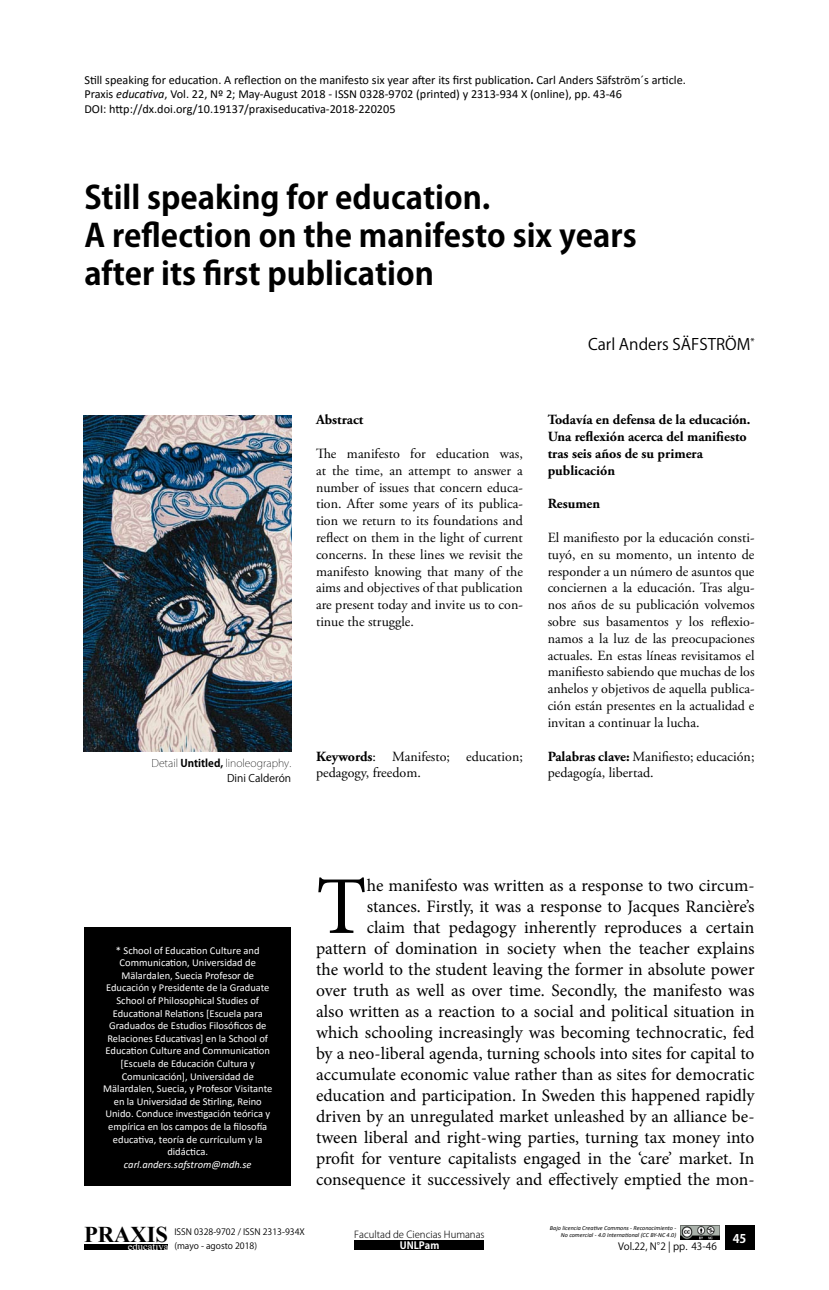
<style>
.page{position:relative;width:829px;height:1290px;background:#fff}
.page>*{position:absolute;margin:0;border:0;box-sizing:border-box;transform-origin:0 0}
.t1{font:82.08px "Minion Pro";color:#000}
.t2{font:700 31.5px/37.8px "Koz Go Std";color:#000}
.t3{font:700 22.57px "Times New Roman";color:#000}
.t4{font:17.5px/21px "Minion Pro";color:#000;text-align:right}
.t5{font:15.75px "Koz Go Std";color:#000}
.t6{font:14px/16.8px "Adobe Garamond Pro";color:#000;text-align:justify}
.t7{font:700 14px/16.8px "Adobe Garamond Pro";color:#000}
.t8{font:12.25px/14.7px "Calibri";color:#000}
.t9{font:700 11.9px "Koz Go Std";color:#fff}
.t10{font:10.67px "Times New Roman";color:#fff}
.t11{font:10.5px/12.6px "Calibri";color:#fff;text-align:center}
.t12{font:200 10.5px/15px "Koz Go Std";color:#000;text-align:right}
.t13{font:italic 10.5px "Calibri";color:#fff}
.t14{font:9.97px "Koz Go Pro";color:#000}
.t15{font:700 9.97px "Koz Go Pro";color:#fff}
.t16{font:300 9.62px "Koz Go Pro";color:#000}
.t17{font:8.75px/14px "Koz Go Pro";color:#000}
.t18{font:italic 6.12px/7px "Calibri";color:#000;text-align:right}
.s1{font-weight:700}
.s2{font-style:italic}
.s3{font-weight:400}
</style>
<div class="page">
<div style="left:84px;top:1244px;width:84px;height:6px;background:#000"></div>
<div style="left:724px;top:1225px;width:30px;height:25px;background:#000"></div>
<img style="left:680px;top:1225px;width:39px;height:14px">
<div style="left:355px;top:1240px;width:129px;height:10px;background:#000"></div>
<div style="left:84px;top:928px;width:207px;height:258px;background:#000"></div>
<img style="left:83px;top:415px;width:208px;height:337px">
<p class="t8" style="left:84px;top:72px;width:603px">Still speaking for education. A reflection on the manifesto six year after its first publication<span class="s1">.</span> Carl Anders Säfström´s article.<br>Praxis <span class="s2">educativa</span>, Vol. 22, Nº 2; May-August 2018 - ISSN 0328-9702 (printed) y 2313-934 X (online), pp. 43-46<br>DOI: http://dx.doi.org/10.19137/praxiseducativa-2018-220205</p>
<h2 class="t2" style="left:84px;top:180px;width:553px">Still speaking for education.<br>A reflection on the manifesto six years after its first publication</h2>
<p class="t5" style="left:588px;top:334px;width:113px">Carl Anders Säfstr</p>
<p class="t5" style="left:725px;top:334px;width:31px">öm<sup>*</sup></p>
<p class="t12" style="left:151px;top:755px;width:141px">Detail <span class="s1">Untitled,</span> linoleography.<br><span class="s3">Dini Calderón</span></p>
<p class="t7" style="left:316px;top:412px;width:49px">Abstract</p>
<p class="t6" style="left:316px;top:446px;width:208px">The manifesto for education was, at the time, an attempt to answer a number of issues that concern educa&shy;tion. After some years of its publica&shy;tion we return to its foundations and reflect on them in the light of current concerns. In these lines we revisit the manifesto knowing that many of the aims and objectives of that publication are present today and invite us to con&shy;tinue the struggle.</p>
<p class="t6" style="left:316px;top:748px;width:208px"><span class="s1">Keywords</span>: Manifesto; education; pedagogy, freedom.</p>
<p class="t7" style="left:547px;top:412px;width:204px">Todavía en defensa de la educación.<br>Una reflexión acerca del manifiesto tras seis años de su primera publicación</p>
<p class="t7" style="left:547px;top:496px;width:54px">Resumen</p>
<p class="t6" style="left:547px;top:530px;width:208px">El manifiesto por la educación consti&shy;tuyó, en su momento, un intento de responder a un número de asuntos que conciernen a la educación. Tras algu&shy;nos años de su publicación volvemos sobre sus basamentos y los reflexio&shy;namos a la luz de las preocupaciones actuales. En estas líneas revisitamos el manifiesto sabiendo que muchas de los anhelos y objetivos de aquella publica&shy;ción están presentes en la actualidad e invitan a continuar la lucha.</p>
<p class="t6" style="left:547px;top:748px;width:208px"><span class="s1">Palabras clave:</span> Manifiesto; educación; pedagogía, libertad.</p>
<p class="t11" style="left:103px;top:943px;width:170px">* School of Education Culture and Communication, Universidad de Mälardalen, Suecia Profesor de Educación y Presidente de la Graduate School of Philosophical Studies of Educational Relations [Escuela para Graduados de Estudios Filosóficos de Relaciones Educativas] en la School of Education Culture and Communication [Escuela de Educación Cultura y Comunicación], Universidad de Mälardalen, Suecia, y Profesor Visitante en la Universidad de Stirling, Reino Unido. Conduce investigación teórica y empírica en los campos de la filosofía educativa, teoría de currículum y la didáctica.</p>
<p class="t13" style="left:124px;top:1157px;width:129px">carl.anders.safstrom@mdh.se</p>
<h1 class="t1" style="left:316px;top:852px;width:52px">T</h1>
<p class="t4" style="left:316px;top:875px;width:440px">he manifesto was written as a response to two circum&shy;stances. Firstly, it was a response to Jacques Rancière’s<br>claim that pedagogy inherently reproduces a certain pattern of domination in society when the teacher explains the world to the student leaving the former in absolute power over truth as well as over time. Secondly, the manifesto was also written as a reaction to a social and political situation in which schooling increasingly was becoming technocratic, fed by a neo-liberal agenda, turning schools into sites for capital to accumulate economic value rather than as sites for democratic education and participation. In Sweden this happened rapidly driven by an unregulated market unleashed by an alliance be&shy;tween liberal and right-wing parties, turning tax money into profit for venture capitalists engaged in the ‘care’ market. In consequence it successively and effectively emptied the mon-</p>
<p class="t17" style="left:174px;top:1225px;width:132px">ISSN 0328-9702 / ISSN 2313-934X (mayo - agosto 2018)</p>
<p class="t18" style="left:550px;top:1224px;width:128px">Bajo licencia Creative Commons - Reconocimiento -<br>No comercial - 4.0 International (CC BY-NC 4.0)</p>
<h3 class="t3" style="left:84px;top:1218px;width:85px">PRAXIS</h3>
<p class="t10" style="left:128px;top:1239px;width:42px">educativa</p>
<p class="t16" style="left:354px;top:1228px;width:132px">Facultad de Ciencias Humanas</p>
<p class="t15" style="left:399px;top:1239px;width:41px">UNLPam</p>
<p class="t14" style="left:618px;top:1239px;width:100px">Vol.22, N°2 | pp. 43-46</p>
<p class="t9" style="left:732px;top:1230px;width:15px">45</p>
</div>
